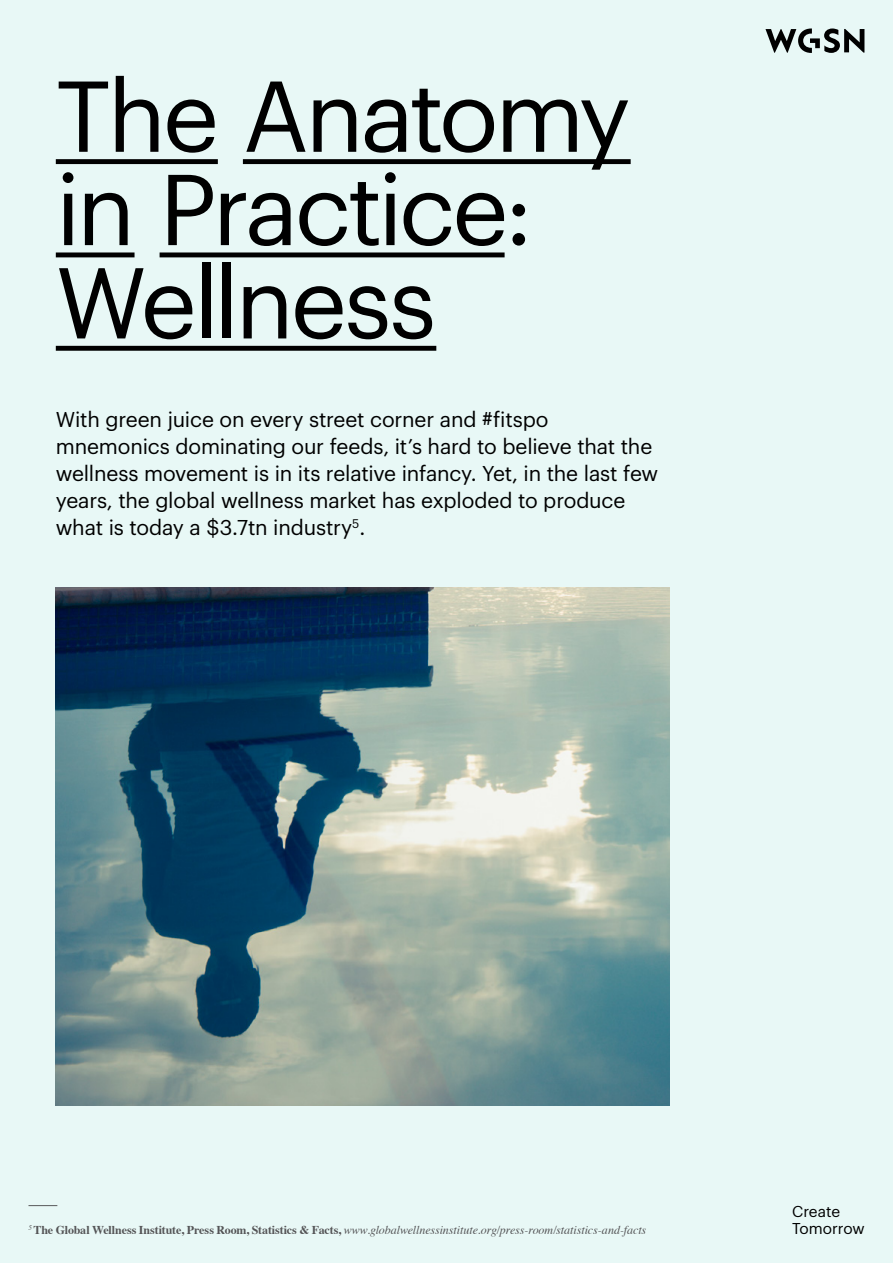
<style>
.page{position:relative;width:893px;height:1263px;background:#e8f8f6}
.page>*{position:absolute;margin:0;border:0;box-sizing:border-box;transform-origin:0 0}
.t1{font:98.25px/93.3px "Graphik";letter-spacing:-.04em;color:#000}
.t2{font:21px/27px "Graphik";letter-spacing:-.01em;color:#000}
.t3{font:15.45px/16.8px "Graphik";color:#000}
.t4{font:italic 12px "Times";letter-spacing:-.005em;color:#545456}
.s1{font-weight:700;font-style:normal}
</style>
<div class="page">
<svg style="left:28px;top:1205px;width:29px;height:1px"></svg>
<div style="left:56px;top:159px;width:162px;height:5px;background:#000"></div>
<div style="left:243px;top:159px;width:388px;height:5px;background:#000"></div>
<div style="left:56px;top:252px;width:79px;height:5px;background:#000"></div>
<div style="left:160px;top:252px;width:345px;height:5px;background:#000"></div>
<div style="left:56px;top:346px;width:380px;height:5px;background:#000"></div>
<img style="left:56px;top:587px;width:614px;height:518px">
<svg style="left:765px;top:28px;width:99px;height:25px"></svg>
<h1 class="t1" style="left:56px;top:61px;width:576px">The Anatomy in Practice:<br>Wellness</h1>
<p class="t2" style="left:56px;top:404px;width:604px">With green juice on every street corner and #fitspo mnemonics dominating our feeds, it’s hard to believe that the wellness movement is in its relative infancy. Yet, in the last few years, the global wellness market has exploded to produce what is today a $3.7tn industry<sup>5</sup>.</p>
<p class="t4" style="left:28px;top:1220px;width:619px"><sup>5</sup> <span class="s1">The Global Wellness Institute, Press Room, Statistics &amp; Facts,</span> www.globalwellnessinstitute.org/press-room/statistics-and-facts</p>
<p class="t3" style="left:792px;top:1202px;width:74px">Create<br>Tomorrow</p>
</div>
